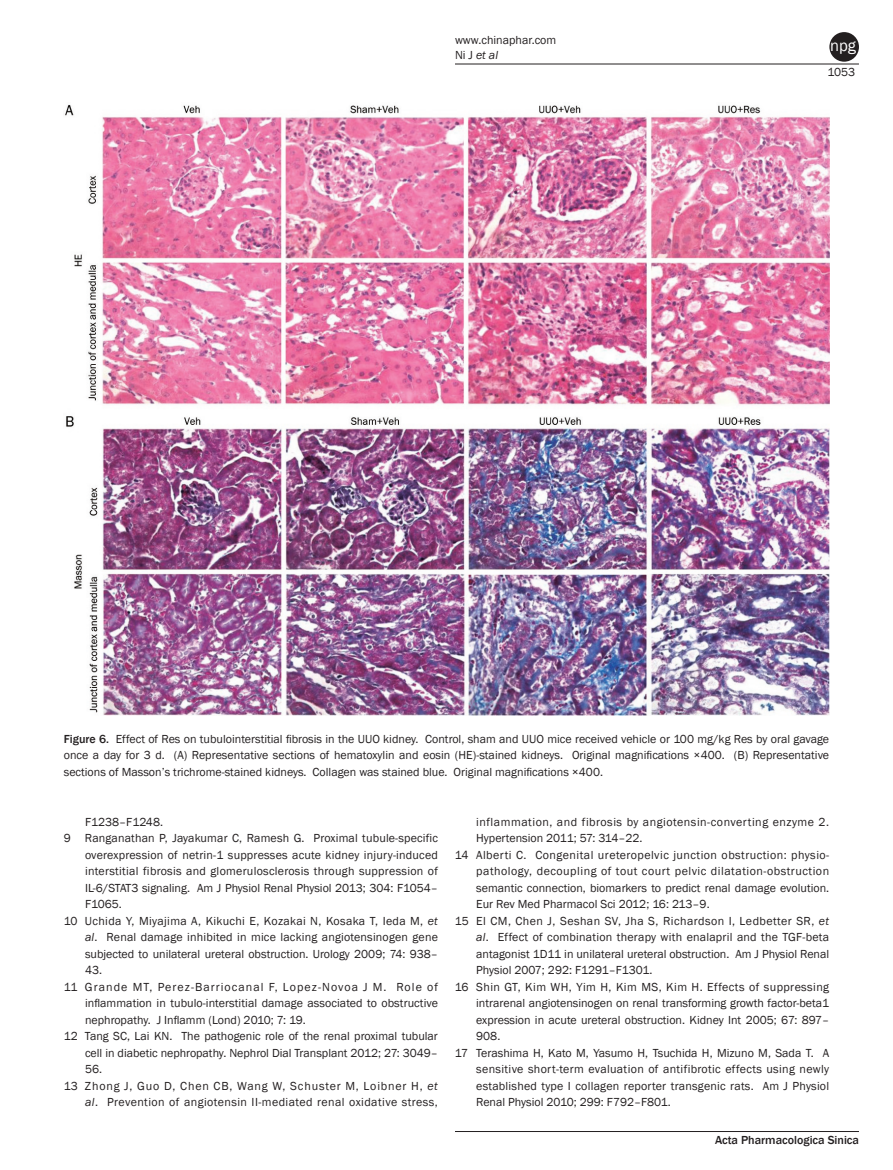
<style>
.page{position:relative;width:893px;height:1170px;background:#fff}
.page>*{position:absolute;margin:0;border:0;box-sizing:border-box;transform-origin:0 0}
.t1{font:16.5px "Franklin Gothic";color:#fff}
.t2{font:12px/16.5px "Franklin Gothic Book 2";letter-spacing:.005em;color:#231f20}
.t3{font:12px "Franklin Gothic Book 2";letter-spacing:.035em;color:#231f20}
.t4{font:12px "Franklin Gothic";letter-spacing:.02em;color:#231f20}
.t5{font:12px/15px "Franklin Gothic";color:#231f20}
.t6{font:12px "Franklin Gothic Book 2";letter-spacing:.04em;color:#231f20}
.t7{font:12px "Franklin Gothic";letter-spacing:.04em;color:#231f20}
.t8{font:12px "Franklin Gothic Book 2";letter-spacing:.045em;color:#231f20}
.t9{font:12px "Franklin Gothic Book 2";letter-spacing:.025em;color:#231f20}
.t10{font:12px "Franklin Gothic Book 2";letter-spacing:.09em;color:#231f20}
.t11{font:12px "Franklin Gothic Book 2";letter-spacing:.07em;color:#231f20}
.t12{font:500 12px "Franklin Gothic";color:#231f20}
.s1{font-style:italic}
.s2{font-family:"Franklin Gothic";font-weight:500}
.s3{font-family:"Franklin Gothic"}
.s4{font-family:"Franklin Gothic";font-style:italic}
</style>
<div class="page">
<hr style="left:455px;top:64px;width:404px;height:1px;background:#231f20">
<hr style="left:455px;top:1131px;width:404px;height:1px;background:#231f20">
<div style="left:829px;top:32px;width:30px;height:30px;background:#231f20;border-radius:50%"></div>
<img style="left:65px;top:104px;width:764px;height:611px">
<p class="t5" style="left:455px;top:32px;width:103px">www.chinaphar.com<br>Ni J <span class="s1">et al</span></p>
<h1 class="t1" style="left:830px;top:35px;width:27px">npg</h1>
<p class="t4" style="left:827px;top:64px;width:29px">1053</p>
<p class="t2" style="left:64px;top:730px;width:767px;text-align:justify"><span class="s2">Figure 6.</span> Effect of Res on tubulointerstitial fibrosis in the UUO kidney. Control, sham and UUO mice received vehicle or 100 mg/kg Res by oral gavage once a day for 3 d. (A) Representative sections of hematoxylin and eosin (HE)-stained kidneys. Original magnifications ×400. (B) <span class="s3">Representative </span>sections of Masson’s trichrome-stained kidneys. Collagen was stained blue. Original magnifications ×400.</p>
<p class="t2" style="left:85px;top:813px;width:79px">F1238–F1248.</p>
<p class="t2" style="left:64px;top:830px;width:376px">9 Ranganathan P, Jayakumar C, Ramesh G. Proximal tubule-specific</p>
<p class="t2" style="left:85px;top:846px;width:354px">overexpression of netrin-1 suppresses acute kidney injury-induced</p>
<p class="t4" style="left:85px;top:863px;width:354px">interstitial fibrosis and glomerulosclerosis through suppression of</p>
<p class="t2" style="left:85px;top:879px;width:354px">IL-6/STAT3 signaling. Am J Physiol Renal Physiol 2013; 304: F1054–</p>
<p class="t2" style="left:85px;top:896px;width:38px">F1065.</p>
<p class="t9" style="left:64px;top:913px;width:376px">10 Uchida Y, Miyajima A, Kikuchi E, Kozakai N, Kosaka T, Ieda M, <span class="s4">et</span></p>
<p class="t2" style="left:85px;top:929px;width:354px"><span class="s4">al</span>. Renal damage inhibited in mice lacking angiotensinogen gene</p>
<p class="t2" style="left:85px;top:945px;width:354px">subjected to unilateral ureteral obstruction. Urology 2009; 74: 938–</p>
<p class="t2" style="left:85px;top:962px;width:19px">43.</p>
<p class="t10" style="left:64px;top:979px;width:376px">11 Grande MT, Perez-Barriocanal F, Lopez-Novoa J M. Role of</p>
<p class="t2" style="left:85px;top:995px;width:354px">inflammation in tubulo-interstitial damage associated to obstructive</p>
<p class="t2" style="left:85px;top:1011px;width:222px">nephropathy. J Inflamm (Lond) 2010; 7: 19.</p>
<p class="t2" style="left:64px;top:1028px;width:376px">12 Tang SC, Lai KN. The pathogenic role of the renal proximal tubular</p>
<p class="t2" style="left:85px;top:1044px;width:354px">cell in diabetic nephropathy. Nephrol Dial Transplant 2012; 27: 3049–</p>
<p class="t2" style="left:85px;top:1061px;width:19px">56.</p>
<p class="t11" style="left:64px;top:1078px;width:376px">13 Zhong J, Guo D, Chen CB, Wang W, Schuster M, Loibner H, <span class="s4">et</span></p>
<p class="t3" style="left:85px;top:1094px;width:354px"><span class="s4">al</span>. Prevention of angiotensin II-mediated renal oxidative stress,</p>
<p class="t8" style="left:476px;top:814px;width:354px">inflammation, and fibrosis by angiotensin-converting enzyme 2.</p>
<p class="t2" style="left:476px;top:830px;width:168px">Hypertension 2011; 57: 314–22.</p>
<p class="t6" style="left:455px;top:847px;width:375px">14 Alberti C. Congenital ureteropelvic junction obstruction: physio-</p>
<p class="t7" style="left:476px;top:863px;width:354px">pathology, decoupling of tout court pelvic dilatation-obstruction</p>
<p class="t2" style="left:476px;top:879px;width:354px">semantic connection, biomarkers to predict renal damage evolution.</p>
<p class="t2" style="left:476px;top:896px;width:235px">Eur Rev Med Pharmacol Sci 2012; 16: 213–9.</p>
<p class="t3" style="left:455px;top:913px;width:376px">15 El CM, Chen J, Seshan SV, Jha S, Richardson I, Ledbetter SR, <span class="s4">et</span></p>
<p class="t2" style="left:476px;top:929px;width:354px"><span class="s4">al</span>. Effect of combination therapy with enalapril and the TGF-beta</p>
<p class="t2" style="left:476px;top:945px;width:354px">antagonist 1D11 in unilateral ureteral obstruction. Am J Physiol Renal</p>
<p class="t2" style="left:476px;top:962px;width:178px">Physiol 2007; 292: F1291–F1301.</p>
<p class="t3" style="left:455px;top:979px;width:376px">16 Shin GT, Kim WH, Yim H, Kim MS, Kim H. Effects of suppressing</p>
<p class="t5" style="left:476px;top:995px;width:354px">intrarenal angiotensinogen on renal transforming growth factor-beta1</p>
<p class="t2" style="left:476px;top:1011px;width:354px">expression in acute ureteral obstruction. Kidney Int 2005; 67: 897–</p>
<p class="t2" style="left:476px;top:1028px;width:26px">908.</p>
<p class="t2" style="left:455px;top:1044px;width:376px">17 Terashima H, Kato M, Yasumo H, Tsuchida H, Mizuno M, Sada T. A</p>
<p class="t4" style="left:476px;top:1061px;width:354px">sensitive short-term evaluation of antifibrotic effects using newly</p>
<p class="t2" style="left:476px;top:1077px;width:354px">established type I collagen reporter transgenic rats. Am J Physiol<br>Renal Physiol 2010; 299: F792–F801.</p>
<p class="t12" style="left:715px;top:1132px;width:145px">Acta Pharmacologica Sinica</p>
</div>
